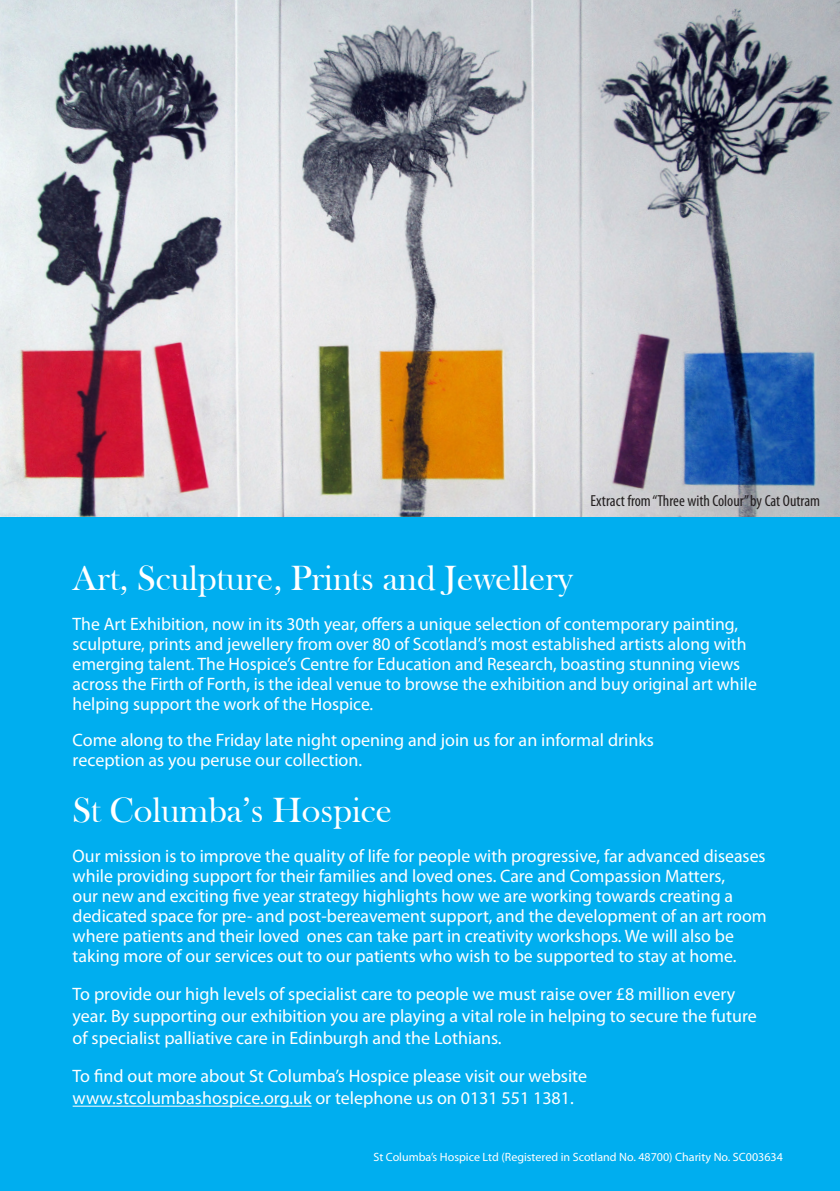
<style>
.page{position:relative;width:840px;height:1191px;background:#fff}
.page>*{position:absolute;margin:0;border:0;box-sizing:border-box;transform-origin:0 0}
.t1{font:36px "Bask Old Face";color:#fff}
.t2{font:18px/20px "Myriad Pro";color:#fff}
.t3{font:condensed 16px "Myriad Pro";color:#231f20}
.t4{font:12px "Myriad Pro";color:#fff}
</style>
<div class="page">
<img style="left:0;top:0;width:839px;height:517px">
<div style="left:0;top:517px;width:839px;height:674px;background:#00aeef"></div>
<hr style="left:73px;top:1105px;width:238px;height:1px;background:#fff">
<p class="t3" style="left:590px;top:491px;width:231px">Extract from “Three with Colour” by Cat Outram</p>
<p class="t1" style="left:73px;top:558px;width:501px">Art, Sculpture, Prints and Jewellery</p>
<p class="t2" style="left:73px;top:614px;width:685px">The Art Exhibition, now in its 30th year, offers a unique selection of contemporary painting, sculpture, prints and jewellery from over 80 of Scotland’s most established artists along with emerging talent. The Hospice’s Centre for Education and Research, boasting stunning views across the Firth of Forth, is the ideal venue to browse the exhibition and buy original art while helping support the work of the Hospice.</p>
<p class="t2" style="left:73px;top:730px;width:582px">Come along to the Friday late night opening and join us for an informal drinks reception as you peruse our collection.</p>
<p class="t1" style="left:73px;top:790px;width:321px">St Columba’s Hospice</p>
<p class="t2" style="left:73px;top:846px;width:695px">Our mission is to improve the quality of life for people with progressive, far advanced diseases while providing support for their families and loved ones. Care and Compassion Matters,<br>our new and exciting five year strategy highlights how we are working towards creating a dedicated space for pre- and post-bereavement support, and the development of an art room where patients and their loved ones can take part in creativity workshops. We will also be taking more of our services out to our patients who wish to be supported to stay at home.</p>
<p class="t2" style="left:73px;top:983px;width:685px;line-height:22px">To provide our high levels of specialist care to people we must raise over £8 million every year. By supporting our exhibition you are playing a vital role in helping to secure the future of specialist palliative care in Edinburgh and the Lothians.</p>
<p class="t2" style="left:73px;top:1065px;width:515px;line-height:22px">To find out more about St Columba’s Hospice please visit our website www.stcolumbashospice.org.uk or telephone us on 0131 551 1381.</p>
<p class="t4" style="left:373px;top:1149px;width:410px">St Columba’s Hospice Ltd (Registered in Scotland No. 48700) Charity No. SC003634</p>
</div>
